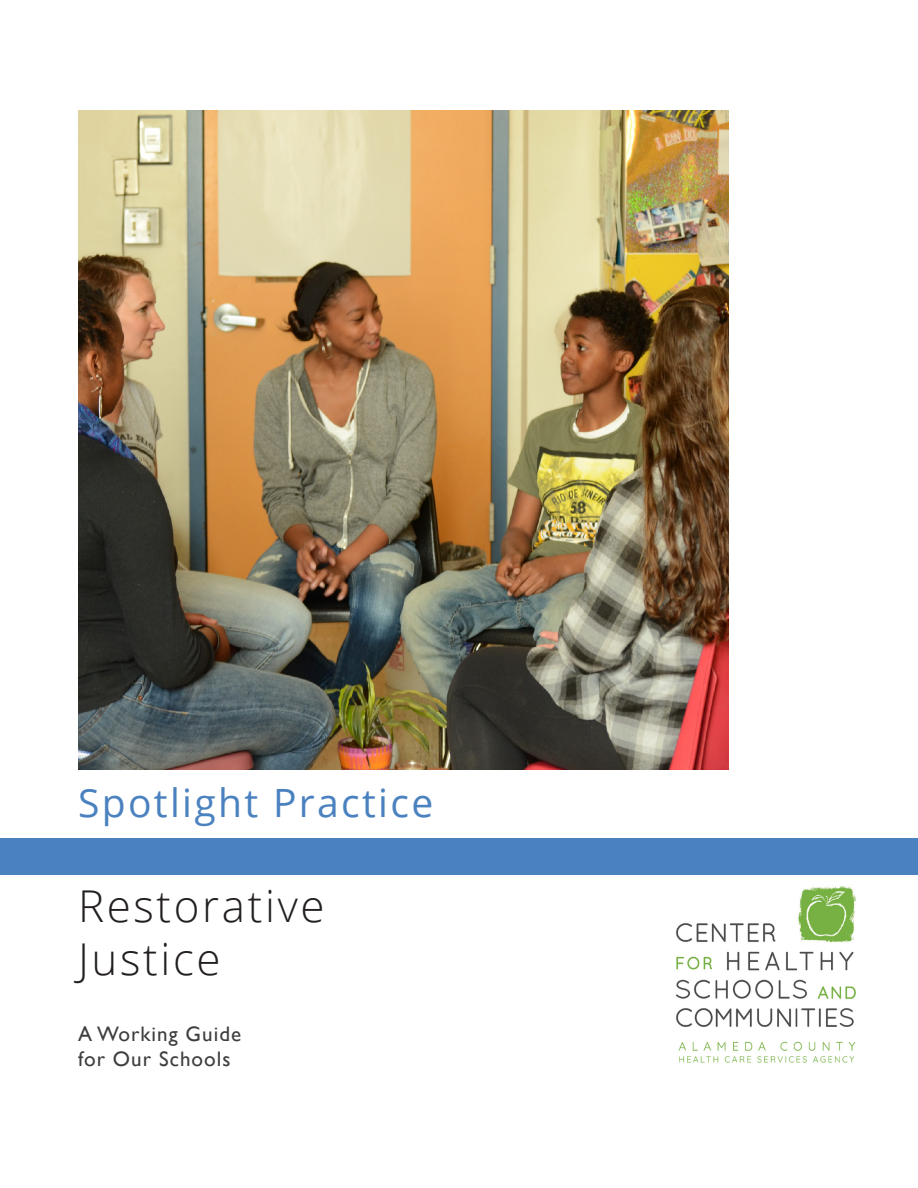
<style>
.page{position:relative;width:918px;height:1188px;background:#fff}
.page>*{position:absolute;margin:0;border:0;box-sizing:border-box;transform-origin:0 0}
.Cover_Text{font:300 43.95px/52.7px "Open Sans";letter-spacing:.06em;color:#231f20}
.Cover_Text-2{font:39px "Open Sans";letter-spacing:.06em;color:#4a81bf}
.Cover_Tagline{font:21px/25.2px "Gill Sans";letter-spacing:.05em;color:#3e3e3f}
</style>
<div class="page">
<img style="left:78px;top:110px;width:651px;height:660px">
<div style="left:0;top:838px;width:918px;height:37px;background:#4a81bf"></div>
<img style="left:675px;top:886px;width:181px;height:177px">
<p class="Cover_Text-2" style="left:78px;top:776px;width:357px">Spotlight Practice</p>
<p class="Cover_Text" style="left:78px;top:879px;width:248px">Restorative<br>Justice</p>
<p class="Cover_Tagline" style="left:78px;top:1021px;width:165px">A Working Guide for Our Schools</p>
</div>
